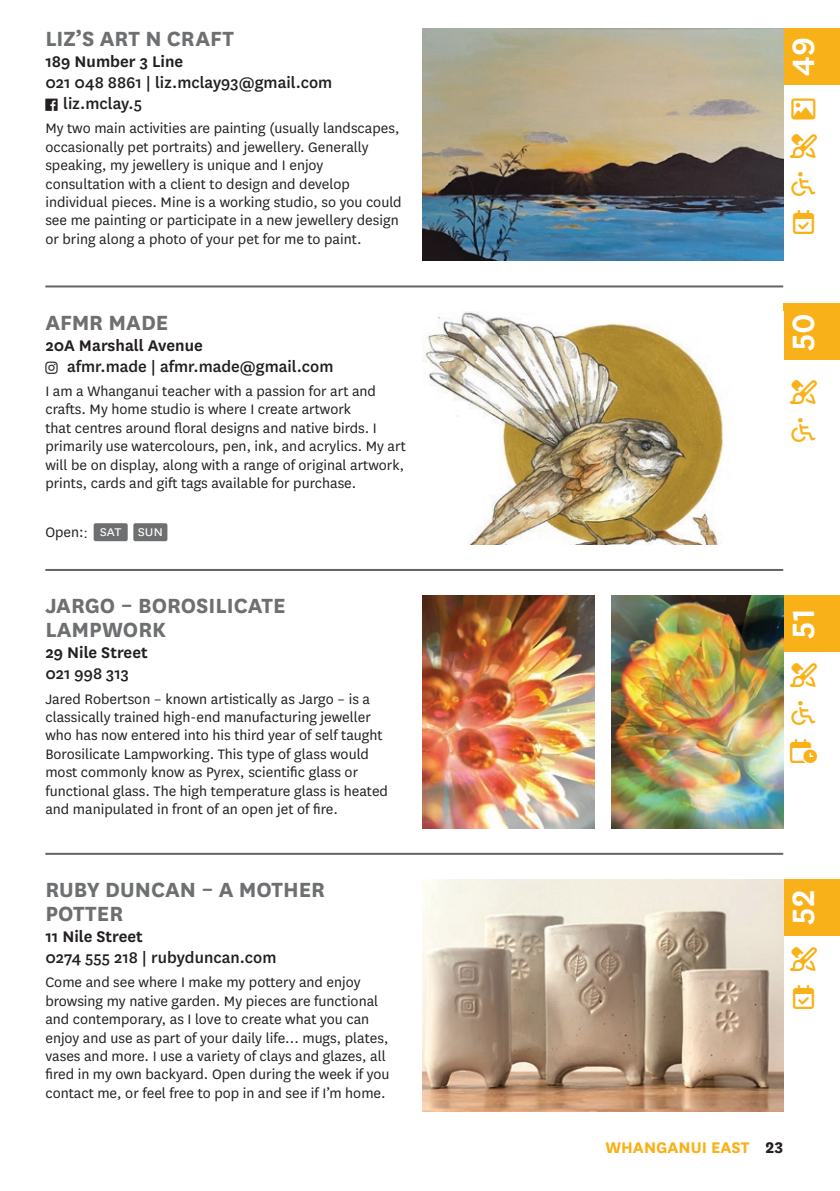
<style>
.page{position:relative;width:840px;height:1191px;background:#fff}
.page>*{position:absolute;margin:0;border:0;box-sizing:border-box;transform-origin:0 0}
.Vertical_Studio_Number{font:600 36px "National";color:#fff}
.Studio_Heading{font:700 24px/24px "National";color:#6d6f71}
.Accessibility_Icons{font:24px "Font Awesome 6 Pro";color:#f8b119}
.Studio_Contact_Details{font:500 18px "National";color:#231f20}
.Studio_Address{font:600 18px "National";color:#231f20}
.Page_Footer_Title{font:700 18px "National";color:#f8b119}
.Studio_Bio{font:16px/18.4px "National";color:#231f20}
.Open_Day{font:16px "National";color:#fff}
.s1{color:#231f20}
</style>
<div class="page">
<div style="left:782px;top:595px;width:57px;height:57px;background:#f8b119"></div>
<div style="left:782px;top:879px;width:57px;height:56px;background:#f8b119"></div>
<div style="left:782px;top:28px;width:57px;height:57px;background:#f8b119"></div>
<div style="left:782px;top:303px;width:57px;height:57px;background:#f8b119"></div>
<img style="left:422px;top:595px;width:172px;height:233px">
<img style="left:422px;top:879px;width:360px;height:232px">
<img style="left:422px;top:28px;width:360px;height:233px">
<img style="left:422px;top:312px;width:302px;height:232px">
<img style="left:611px;top:595px;width:171px;height:233px">
<div style="left:94px;top:523px;width:34px;height:18px;background:#6d6f71;border-radius:2px"></div>
<div style="left:133px;top:523px;width:34px;height:18px;background:#6d6f71;border-radius:2px"></div>
<hr style="left:45px;top:285px;width:737px;height:2px;background:#636466">
<hr style="left:45px;top:569px;width:737px;height:2px;background:#636466">
<hr style="left:45px;top:853px;width:737px;height:2px;background:#636466">
<p class="Studio_Heading" style="left:45px;top:25px;width:190px">LIZ’S ART N CRAFT</p>
<p class="Studio_Address" style="left:45px;top:49px;width:139px">189 Number 3 Line</p>
<p class="Studio_Contact_Details" style="left:45px;top:71px;width:288px">021 048 8861 | liz.mclay93@gmail.com</p>
<p class="Studio_Contact_Details" style="left:45px;top:92px;width:98px">□□ liz.mclay.5</p>
<p class="Studio_Bio" style="left:45px;top:119px;width:357px">My two main activities are painting (usually landscapes, occasionally pet portraits) and jewellery. Generally speaking, my jewellery is unique and I enjoy consultation with a client to design and develop individual pieces. Mine is a working studio, so you could see me painting or participate in a new jewellery design or bring along a photo of your pet for me to paint.</p>
<p class="Studio_Heading" style="left:45px;top:309px;width:124px">AFMR MADE</p>
<p class="Studio_Address" style="left:45px;top:333px;width:159px">20A Marshall Avenue</p>
<p class="Studio_Contact_Details" style="left:45px;top:354px;width:289px">■▲▼ afmr.made | afmr.made@gmail.com</p>
<p class="Studio_Bio" style="left:45px;top:381px;width:362px">I am a Whanganui teacher with a passion for art and crafts. My home studio is where I create artwork<br>that centres around floral designs and native birds. I primarily use watercolours, pen, ink, and acrylics. My art will be on display, along with a range of original artwork, prints, cards and gift tags available for purchase.</p>
<p class="Studio_Bio" style="left:45px;top:522px;width:40px">Open:</p>
<p class="Open_Day" style="left:100px;top:521px;width:23px">sat</p>
<p class="Open_Day" style="left:138px;top:521px;width:27px">sun</p>
<p class="Studio_Heading" style="left:45px;top:592px;width:241px">JARGO – BOROSILICATE<br>LAMPWORK</p>
<p class="Studio_Address" style="left:45px;top:640px;width:104px">29 Nile Street</p>
<p class="Studio_Contact_Details" style="left:45px;top:661px;width:85px">021 998 313</p>
<p class="Studio_Bio" style="left:45px;top:688px;width:344px">Jared Robertson – known artistically as Jargo – is a classically trained high-end manufacturing jeweller who has now entered into his third year of self taught Borosilicate Lampworking. This type of glass would most commonly know as Pyrex, scientific glass or functional glass. The high temperature glass is heated and manipulated in front of an open jet of fire.</p>
<p class="Studio_Heading" style="left:45px;top:876px;width:281px">RUBY DUNCAN – A MOTHER<br>POTTER</p>
<p class="Studio_Address" style="left:45px;top:924px;width:99px">11 Nile Street</p>
<p class="Studio_Contact_Details" style="left:45px;top:945px;width:232px">0274 555 218 | rubyduncan.com</p>
<p class="Studio_Bio" style="left:45px;top:972px;width:345px">Come and see where I make my pottery and enjoy browsing my native garden. My pieces are functional and contemporary, as I love to create what you can enjoy and use as part of your daily life... mugs, plates, vases and more. I use a variety of clays and glazes, all fired in my own backyard. Open during the week if you contact me, or feel free to pop in and see if I’m home.</p>
<p class="Vertical_Studio_Number" style="left:777px;top:76px;width:40px;rotate:-90deg">49</p>
<p class="Accessibility_Icons" style="left:789px;top:134px;width:3px">■▼◆▲■●</p>
<p class="Accessibility_Icons" style="left:792px;top:210px;width:3px">●■</p>
<p class="Vertical_Studio_Number" style="left:777px;top:351px;width:40px;rotate:-90deg">50</p>
<p class="Accessibility_Icons" style="left:789px;top:380px;width:3px">■▼◆▲■●</p>
<p class="Vertical_Studio_Number" style="left:777px;top:638px;width:32px;rotate:-90deg">51</p>
<p class="Accessibility_Icons" style="left:789px;top:663px;width:3px">■▼◆▲■●</p>
<p class="Accessibility_Icons" style="left:789px;top:738px;width:3px">●■●□</p>
<p class="Vertical_Studio_Number" style="left:777px;top:924px;width:36px;rotate:-90deg">52</p>
<p class="Accessibility_Icons" style="left:789px;top:947px;width:3px">■▼◆▲■●</p>
<p class="Accessibility_Icons" style="left:792px;top:985px;width:3px">●■</p>
<p class="Page_Footer_Title" style="left:605px;top:1135px;width:179px">WHANGANUI EAST <span class="s1">23</span></p>
</div>
